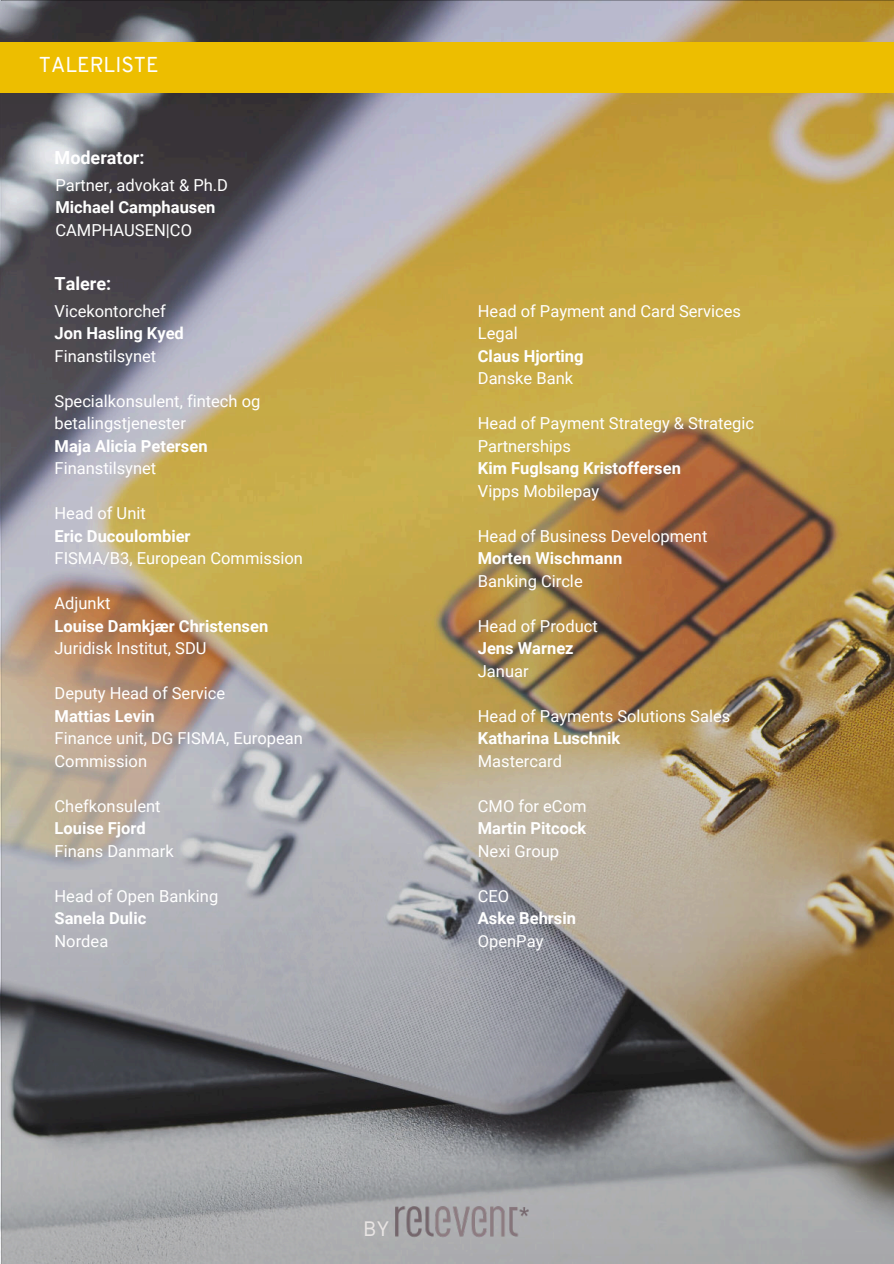
<style>
.page{position:relative;width:894px;height:1264px;background:#fff}
.page>*{position:absolute;margin:0;border:0;box-sizing:border-box;transform-origin:0 0}
.t1{font:21px "Overpass";color:#fff}
.t2{font:20.4px "Overpass";color:#e8e4e3}
.t3{font:700 18px "Roboto";color:#fff}
.t4{font:16.5px/22.5px "Roboto";color:#fff}
.t5{font:700 16.5px "Roboto";color:#fff}
</style>
<div class="page">
<img style="left:1px;top:0;width:892px;height:1263px">
<img style="left:391px;top:1204px;width:139px;height:34px">
<div style="left:0;top:43px;width:893px;height:50px;background:#edbe00"></div>
<p class="t1" style="left:39px;top:38px;width:104px">PROGRAM</p>
<p class="t1" style="left:39px;top:50px;width:121px">TALERLISTE</p>
<p class="t3" style="left:55px;top:145px;width:91px">Moderator:</p>
<p class="t4" style="left:55px;top:173px;width:174px">Partner, advokat &amp; Ph.D</p>
<p class="t5" style="left:55px;top:196px;width:161px">Michael Camphausen</p>
<p class="t4" style="left:55px;top:218px;width:138px">CAMPHAUSEN|CO</p>
<p class="t3" style="left:55px;top:271px;width:58px">Talere:</p>
<p class="t4" style="left:55px;top:299px;width:113px">Vicekontorchef</p>
<p class="t5" style="left:55px;top:322px;width:131px">Jon Hasling Kyed</p>
<p class="t4" style="left:55px;top:344px;width:103px">Finanstilsynet</p>
<p class="t4" style="left:55px;top:389px;width:207px">Specialkonsulent, fintech og betalingstjenester</p>
<p class="t5" style="left:55px;top:434px;width:154px">Maja Alicia Petersen</p>
<p class="t4" style="left:55px;top:456px;width:103px">Finanstilsynet</p>
<p class="t4" style="left:55px;top:501px;width:93px">Head of Unit</p>
<p class="t5" style="left:55px;top:524px;width:138px">Eric Ducoulombier</p>
<p class="t4" style="left:55px;top:546px;width:250px">FISMA/B3, European Commission</p>
<p class="t4" style="left:55px;top:591px;width:57px">Adjunkt</p>
<p class="t5" style="left:55px;top:614px;width:215px">Louise Damkjær Christensen</p>
<p class="t4" style="left:55px;top:636px;width:153px">Juridisk Institut, SDU</p>
<p class="t4" style="left:55px;top:681px;width:172px">Deputy Head of Service</p>
<p class="t5" style="left:55px;top:704px;width:102px">Mattias Levin</p>
<p class="t4" style="left:55px;top:726px;width:250px">Finance unit, DG FISMA, European<br>Commission</p>
<p class="t4" style="left:55px;top:794px;width:107px">Chefkonsulent</p>
<p class="t5" style="left:55px;top:817px;width:93px">Louise Fjord</p>
<p class="t4" style="left:55px;top:839px;width:121px">Finans Danmark</p>
<p class="t4" style="left:55px;top:884px;width:165px">Head of Open Banking</p>
<p class="t5" style="left:55px;top:907px;width:93px">Sanela Dulic</p>
<p class="t4" style="left:55px;top:929px;width:55px">Nordea</p>
<p class="t4" style="left:477px;top:299px;width:265px">Head of Payment and Card Services<br>Legal</p>
<p class="t5" style="left:477px;top:344px;width:107px">Claus Hjorting</p>
<p class="t4" style="left:477px;top:366px;width:97px">Danske Bank</p>
<p class="t4" style="left:477px;top:411px;width:277px">Head of Payment Strategy &amp; Strategic<br>Partnerships</p>
<p class="t5" style="left:477px;top:457px;width:204px">Kim Fuglsang Kristoffersen</p>
<p class="t4" style="left:477px;top:479px;width:123px">Vipps Mobilepay</p>
<p class="t4" style="left:477px;top:524px;width:231px">Head of Business Development</p>
<p class="t5" style="left:477px;top:547px;width:146px">Morten Wischmann</p>
<p class="t4" style="left:477px;top:569px;width:106px">Banking Circle</p>
<p class="t4" style="left:477px;top:614px;width:121px">Head of Product</p>
<p class="t5" style="left:477px;top:637px;width:97px">Jens Warnez</p>
<p class="t4" style="left:477px;top:659px;width:52px">Januar</p>
<p class="t4" style="left:477px;top:704px;width:254px">Head of Payments Solutions Sales</p>
<p class="t5" style="left:477px;top:727px;width:144px">Katharina Luschnik</p>
<p class="t4" style="left:477px;top:749px;width:86px">Mastercard</p>
<p class="t4" style="left:477px;top:794px;width:110px">CMO for eCom</p>
<p class="t5" style="left:477px;top:817px;width:110px">Martin Pitcock</p>
<p class="t4" style="left:477px;top:839px;width:83px">Nexi Group</p>
<p class="t4" style="left:477px;top:884px;width:33px">CEO</p>
<p class="t5" style="left:477px;top:907px;width:100px">Aske Behrsin</p>
<p class="t4" style="left:477px;top:929px;width:67px">OpenPay</p>
<p class="t2" style="left:363px;top:1213px;width:28px">BY</p>
</div>
